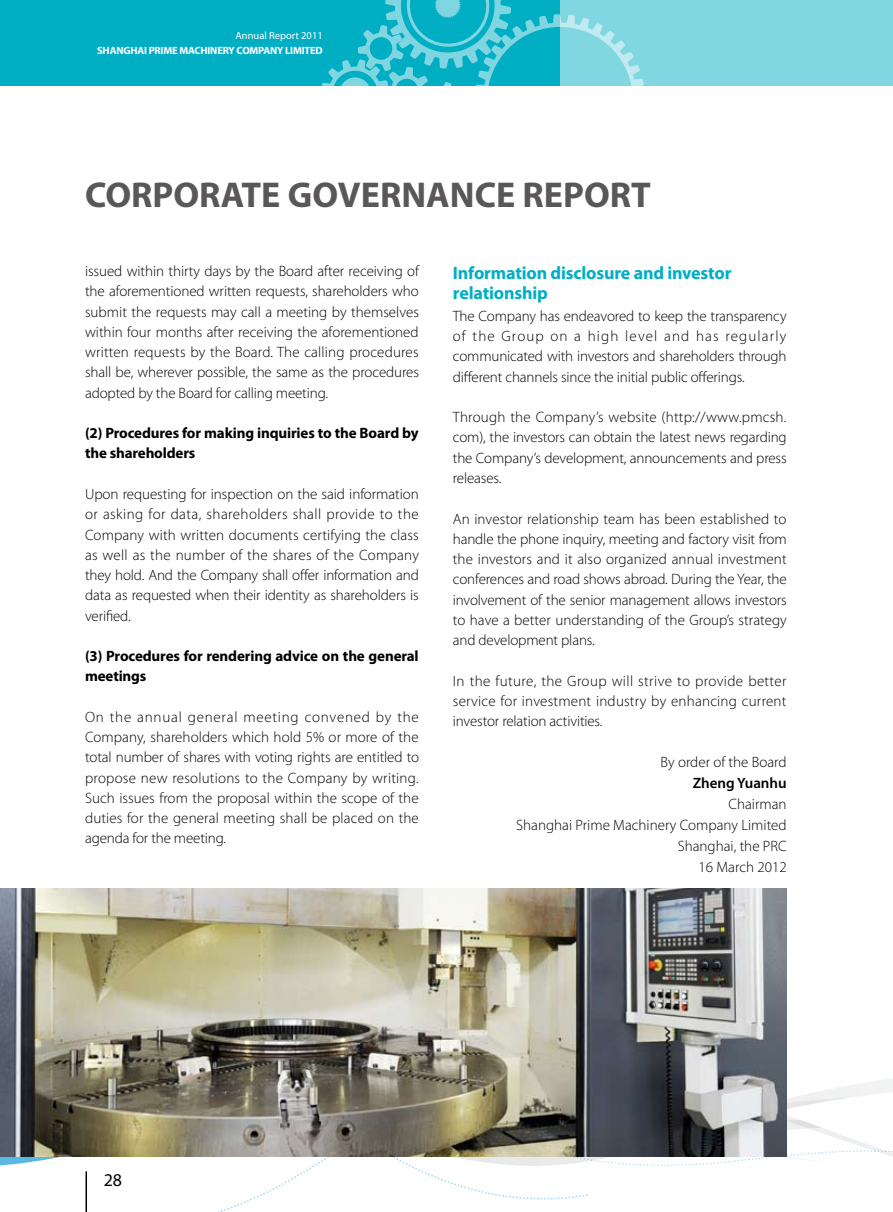
<style>
.page{position:relative;width:893px;height:1212px;background:#fff}
.page>*{position:absolute;margin:0;border:0;box-sizing:border-box;transform-origin:0 0}
.t1{font:700 36px "Myriad Pro";color:#595757}
.t2{font:700 18px/20.2px "Myriad Pro";letter-spacing:-.01em;color:#00aec4}
.t3{font:18px "Myriad Pro";color:#000}
.t4{font:300 15px/20.2px "Myriad Pro";letter-spacing:-.005em;color:#000;text-align:justify}
.t5{font:700 15px/20.2px "Myriad Pro";letter-spacing:-.01em;color:#000}
.t6{font:600 15px "Myriad Pro";color:#000}
.t7{font:700 10.5px "Myriad Pro";letter-spacing:-.02em;color:#fff}
.t8{font:10.5px "Myriad Pro";color:#fff}
</style>
<div class="page">
<hr style="left:86px;top:1171px;width:1px;height:41px;background:#000">
<div style="left:0;top:0;width:559px;height:85px;background:#00aec4"></div>
<div style="left:559px;top:0;width:334px;height:85px;background:#80d6e1"></div>
<svg style="left:301px;top:0;width:346px;height:86px"></svg>
<hr style="left:892px;top:0;width:1px;height:85px;background:#00aec4">
<svg style="left:0;top:1079px;width:893px;height:114px"></svg>
<img style="left:0;top:889px;width:787px;height:268px">
<p class="t8" style="left:236px;top:29px;width:89px">Annual Report 2011</p>
<p class="t7" style="left:97px;top:43px;width:227px">SHANGHAI PRIME MACHINERY COMPANY LIMITED</p>
<h1 class="t1" style="left:85px;top:171px;width:567px">CORPORATE GOVERNANCE REPORT</h1>
<p class="t4" style="left:85px;top:261px;width:335px">issued within thirty days by the Board after receiving of the aforementioned written requests, shareholders who submit the requests may call a meeting by themselves within four months after receiving the aforementioned written requests by the Board. The calling procedures shall be, wherever possible, the same as the procedures adopted by the Board for calling meeting.</p>
<p class="t5" style="left:85px;top:423px;width:335px">(2) Procedures for making inquiries to the Board by the shareholders</p>
<p class="t4" style="left:85px;top:484px;width:335px">Upon requesting for inspection on the said information or asking for data, shareholders shall provide to the Company with written documents certifying the class as well as the number of the shares of the Company they hold. And the Company shall offer information and data as requested when their identity as shareholders is verified.</p>
<p class="t5" style="left:85px;top:645px;width:335px">(3) Procedures for rendering advice on the general meetings</p>
<p class="t4" style="left:85px;top:706px;width:336px">On the annual general meeting convened by the Company, shareholders which hold 5% or more of the total number of shares with voting rights are entitled to propose new resolutions to the Company by writing.<br>Such issues from the proposal within the scope of the duties for the general meeting shall be placed on the agenda for the meeting.</p>
<p class="t2" style="left:453px;top:262px;width:280px">Information disclosure and investor relationship</p>
<p class="t4" style="left:453px;top:306px;width:335px">The Company has endeavored to keep the transparency of the Group on a high level and has regularly communicated with investors and shareholders through different channels since the initial public offerings.</p>
<p class="t4" style="left:453px;top:407px;width:335px">Through the Company’s website (http://www.pmcsh. com), the investors can obtain the latest news regarding the Company’s development, announcements and press releases.</p>
<p class="t4" style="left:453px;top:508px;width:335px">An investor relationship team has been established to handle the phone inquiry, meeting and factory visit from the investors and it also organized annual investment conferences and road shows abroad. During the Year, the involvement of the senior management allows investors to have a better understanding of the Group’s strategy and development plans.</p>
<p class="t4" style="left:453px;top:670px;width:335px">In the future, the Group will strive to provide better service for investment industry by enhancing current investor relation activities.</p>
<p class="t4" style="left:660px;top:751px;width:128px">By order of the Board</p>
<p class="t6" style="left:693px;top:773px;width:95px">Zheng Yuanhu</p>
<p class="t4" style="left:516px;top:793px;width:272px;line-height:21px;text-align:right">Chairman<br>Shanghai Prime Machinery Company Limited<br>Shanghai, the PRC<br>16 March 2012</p>
<p class="t3" style="left:104px;top:1168px;width:20px">28</p>
</div>
